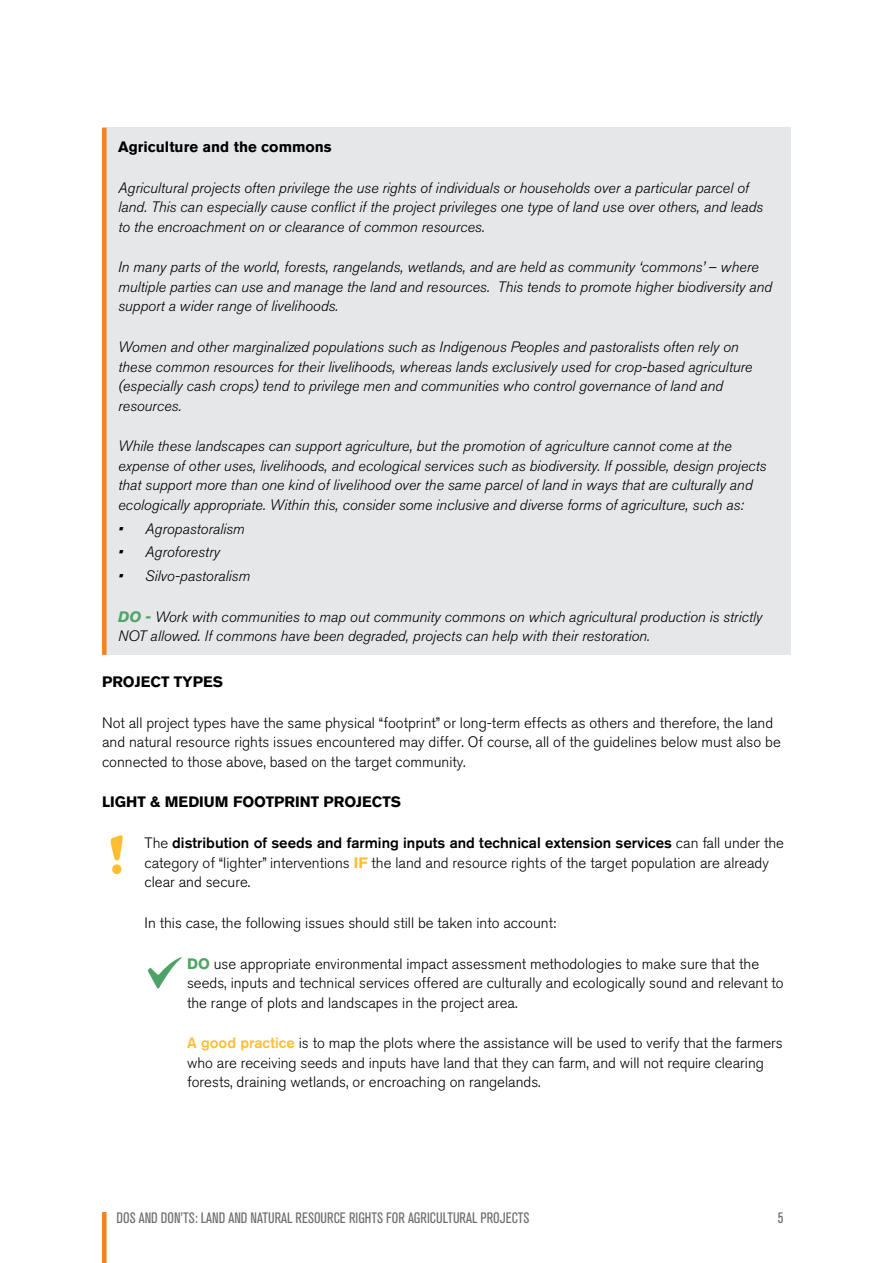
<style>
.page{position:relative;width:893px;height:1263px;background:#fff}
.page>*{position:absolute;margin:0;border:0;box-sizing:border-box;transform-origin:0 0}
.t1{font:italic 300 15px/19.5px "Akzidenz Grotesk BQ";color:#000}
.t2{font:300 15px/19.5px "Akzidenz Grotesk BQ";color:#000}
.t3{font:condensed 15px "Akzidenz Grotesk BQ";color:#6d6e71}
.t4{font:700 15px "Akzidenz Grotesk BQ";color:#000}
.s1{font-weight:700;color:#4fa467}
.s2{font-weight:500}
.s3{font-weight:700;color:#ffbe31}
.s4{font-weight:500;color:#ffbe31}
</style>
<div class="page">
<div style="left:102px;top:1212px;width:5px;height:51px;background:#f58220"></div>
<svg style="left:148px;top:957px;width:34px;height:32px"></svg>
<div style="left:105px;top:128px;width:686px;height:527px;background:#e6e7e8"></div>
<div style="left:102px;top:128px;width:5px;height:527px;background:#f58220"></div>
<div style="left:112px;top:864px;width:9px;height:10px;background:#ffbe31;border-radius:50%"></div>
<svg style="left:110px;top:835px;width:13px;height:25px"></svg>
<p class="t4" style="left:118px;top:138px;width:215px">Agriculture and the commons</p>
<p class="t1" style="left:118px;top:178px;width:646px">Agricultural projects often privilege the use rights of individuals or households over a particular parcel of land. This can especially cause conflict if the project privileges one type of land use over others, and leads to the encroachment on or clearance of common resources.</p>
<p class="t1" style="left:118px;top:258px;width:655px">In many parts of the world, forests, rangelands, wetlands, and are held as community ‘commons’ – where multiple parties can use and manage the land and resources. This tends to promote higher biodiversity and support a wider range of livelihoods.</p>
<p class="t1" style="left:118px;top:337px;width:636px">Women and other marginalized populations such as Indigenous Peoples and pastoralists often rely on these common resources for their livelihoods, whereas lands exclusively used for crop-based agriculture (especially cash crops) tend to privilege men and communities who control governance of land and resources.</p>
<p class="t1" style="left:118px;top:437px;width:650px">While these landscapes can support agriculture, but the promotion of agriculture cannot come at the expense of other uses, livelihoods, and ecological services such as biodiversity. If possible, design projects that support more than one kind of livelihood over the same parcel of land in ways that are culturally and ecologically appropriate. Within this, consider some inclusive and diverse forms of agriculture, such as:</p>
<p class="t1" style="left:118px;top:519px;width:128px">• Agropastoralism</p>
<p class="t1" style="left:118px;top:543px;width:103px">• Agroforestry</p>
<p class="t1" style="left:118px;top:566px;width:133px">• Silvo-pastoralism</p>
<p class="t1" style="left:118px;top:607px;width:645px"><span class="s1">DO -</span> Work with communities to map out community commons on which agricultural production is strictly<br>NOT allowed. If commons have been degraded, projects can help with their restoration.</p>
<p class="t4" style="left:102px;top:673px;width:123px">PROJECT TYPES</p>
<p class="t2" style="left:102px;top:713px;width:680px">Not all project types have the same physical “footprint” or long-term effects as others and therefore, the land and natural resource rights issues encountered may differ. Of course, all of the guidelines below must also be connected to those above, based on the target community.</p>
<p class="t4" style="left:102px;top:793px;width:301px">LIGHT &amp; MEDIUM FOOTPRINT PROJECTS</p>
<p class="t2" style="left:145px;top:833px;width:641px">The <span class="s2">distribution of seeds and farming inputs and technical extension services</span> can fall under the category of “lighter” interventions <span class="s3">IF</span> the land and resource rights of the target population are already clear and secure.</p>
<p class="t2" style="left:145px;top:913px;width:413px">In this case, the following issues should still be taken into account:</p>
<p class="t2" style="left:187px;top:954px;width:598px"><span class="s1">DO</span> use appropriate environmental impact assessment methodologies to make sure that the seeds, inputs and technical services offered are culturally and ecologically sound and relevant to the range of plots and landscapes in the project area.</p>
<p class="t2" style="left:187px;top:1034px;width:597px"><span class="s4">A good practice</span> is to map the plots where the assistance will be used to verify that the farmers who are receiving seeds and inputs have land that they can farm, and will not require clearing forests, draining wetlands, or encroaching on rangelands.</p>
<p class="t3" style="left:117px;top:1209px;width:414px">DOS AND DON’TS: LAND AND NATURAL RESOURCE RIGHTS FOR AGRICULTURAL PROJECTS</p>
<p class="t3" style="left:778px;top:1209px;width:7px">5</p>
</div>
